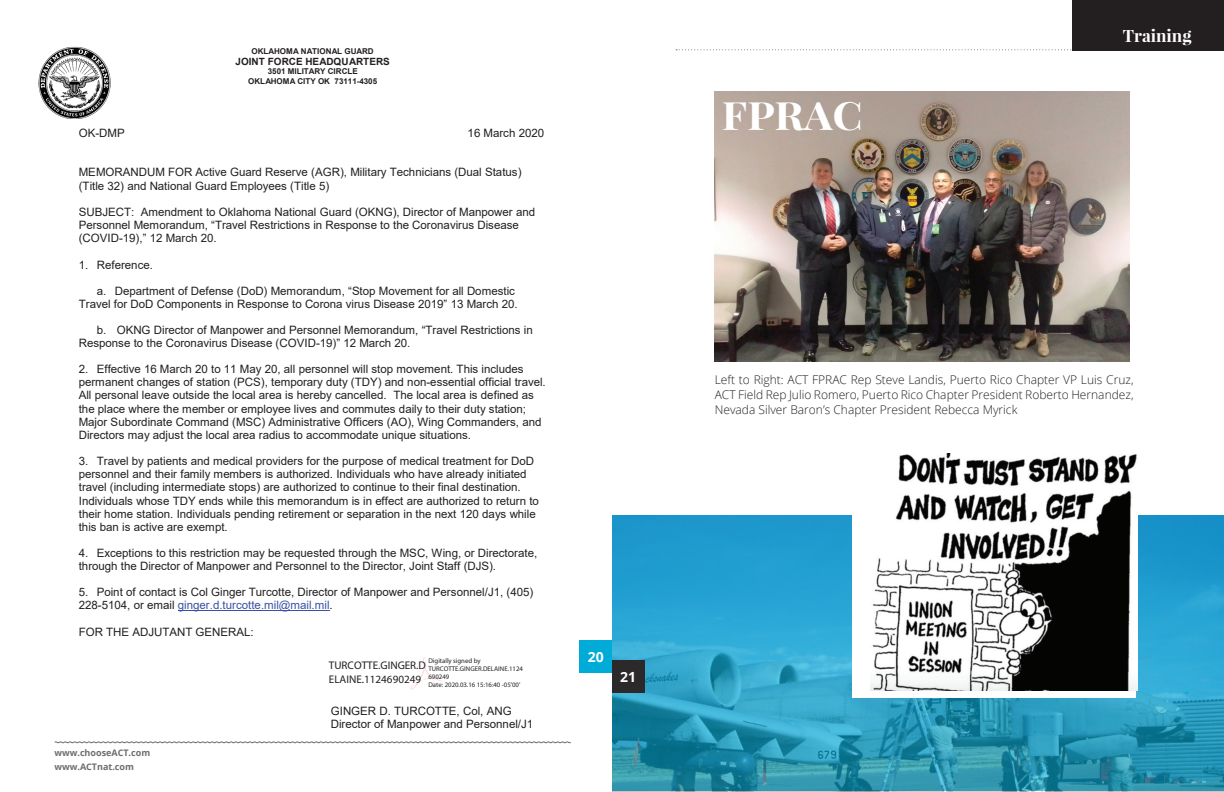
<style>
.page{position:relative;width:1224px;height:792px;background:#fff}
.page>*{position:absolute;margin:0;border:0;box-sizing:border-box;transform-origin:0 0}
.t1{font:700 39px "Playfair Display";letter-spacing:-.005em;color:#fff;scale:1.1 1}
.t2{font:700 17px "Playfair Display";color:#fff}
.t3{font:700 14px "Open Sans";color:#fff}
.t4{font:300 12px/15px "Open Sans";color:#231f20;text-align:justify}
.t5{font:11.5px/13.2px "Arial";letter-spacing:-.005em;color:#231f20}
.t6{font:11.1px/13.3px "Myriad Pro";color:#231f20}
.t7{font:700 10px "Arial";color:#231f20}
.t8{font:700 9px/14px "Open Sans";color:#6c6d70}
.t9{font:700 8px/9.2px "Arial";color:#231f20;text-align:center}
.t10{font:6.8px/8.1px "Myriad Pro";color:#231f20}
.s1{color:#3853a3}
</style>
<div class="page">
<img style="left:38px;top:47px;width:73px;height:72px">
<hr style="left:178px;top:611px;width:152px;height:1px;background:#3853a3">
<svg style="left:410px;top:657px;width:33px;height:32px"></svg>
<svg style="left:54px;top:741px;width:517px;height:2px"></svg>
<img style="left:613px;top:516px;width:611px;height:275px">
<div style="left:852px;top:431px;width:283px;height:267px;background:#fff"></div>
<img style="left:870px;top:454px;width:268px;height:236px">
<img style="left:715px;top:91px;width:414px;height:271px">
<div style="left:579px;top:641px;width:33px;height:32px;background:#00acd7"></div>
<div style="left:612px;top:661px;width:33px;height:32px;background:#2c292b"></div>
<svg style="left:676px;top:49px;width:396px;height:1px"></svg>
<div style="left:1072px;top:0;width:152px;height:50px;background:#231f20"></div>
<p class="t9" style="left:252px;top:47px;width:124px">OKLAHOMA NATIONAL GUARD</p>
<p class="t7" style="left:235px;top:54px;width:156px">JOINT FORCE HEADQUARTERS</p>
<p class="t9" style="left:248px;top:67px;width:130px">3501 MILITARY CIRCLE<br>OKLAHOMA CITY OK 73111-4305</p>
<p class="t5" style="left:79px;top:126px;width:47px">OK-DMP</p>
<p class="t5" style="left:468px;top:126px;width:78px">16 March 2020</p>
<p class="t5" style="left:79px;top:166px;width:444px">MEMORANDUM FOR Active Guard Reserve (AGR), Military Technicians (Dual Status) (Title 32) and National Guard Employees (Title 5)</p>
<p class="t5" style="left:79px;top:205px;width:458px">SUBJECT: Amendment to Oklahoma National Guard (OKNG), Director of Manpower and<br>Personnel Memorandum, “Travel Restrictions in Response to the Coronavirus Disease (COVID-19),” 12 March 20.</p>
<p class="t5" style="left:79px;top:258px;width:76px">1. Reference.</p>
<p class="t5" style="left:79px;top:284px;width:441px;text-align:right">a. Department of Defense (DoD) Memorandum, “Stop Movement for all Domestic<br>Travel for DoD Components in Response to Corona virus Disease 2019” 13 March 20.</p>
<p class="t5" style="left:79px;top:323px;width:455px;text-indent:18px">b. OKNG Director of Manpower and Personnel Memorandum, “Travel Restrictions in<br>Response to the Coronavirus Disease (COVID-19)” 12 March 20.</p>
<p class="t5" style="left:79px;top:362px;width:469px">2. Effective 16 March 20 to 11 May 20, all personnel will stop movement. This includes permanent changes of station (PCS), temporary duty (TDY) and non-essential official travel.<br>All personal leave outside the local area is hereby cancelled. The local area is defined as the place where the member or employee lives and commutes daily to their duty station; Major Subordinate Command (MSC) Administrative Officers (AO), Wing Commanders, and Directors may adjust the local area radius to accommodate unique situations.</p>
<p class="t5" style="left:79px;top:454px;width:462px">3. Travel by patients and medical providers for the purpose of medical treatment for DoD personnel and their family members is authorized. Individuals who have already initiated travel (including intermediate stops) are authorized to continue to their final destination.<br>Individuals whose TDY ends while this memorandum is in effect are authorized to return to their home station. Individuals pending retirement or separation in the next 120 days while this ban is active are exempt.</p>
<p class="t5" style="left:79px;top:546px;width:460px">4. Exceptions to this restriction may be requested through the MSC, Wing, or Directorate, through the Director of Manpower and Personnel to the Director, Joint Staff (DJS).</p>
<p class="t5" style="left:79px;top:585px;width:456px">5. Point of contact is Col Ginger Turcotte, Director of Manpower and Personnel/J1, (405)<br>228-5104, or email <span class="s1">ginger.d.turcotte.mil@mail.mil</span>.</p>
<p class="t5" style="left:79px;top:625px;width:177px">FOR THE ADJUTANT GENERAL:</p>
<p class="t6" style="left:329px;top:659px;width:99px">TURCOTTE.GINGER.D<br>ELAINE.1124690249</p>
<p class="t10" style="left:428px;top:656px;width:96px">Digitally signed by<br>TURCOTTE.GINGER.DELAINE.1124<br>690249<br>Date: 2020.03.16 15:16:40 -05'00'</p>
<p class="t8" style="left:54px;top:745px;width:97px">www.chooseACT.com www.ACTnat.com</p>
<p class="t5" style="left:331px;top:704px;width:204px">GINGER D. TURCOTTE, Col, ANG<br>Director of Manpower and Personnel/J1</p>
<p class="t3" style="left:588px;top:647px;width:17px">20</p>
<p class="t3" style="left:620px;top:667px;width:17px">21</p>
<h1 class="t1" style="left:722px;top:91px;width:130px">FPRAC</h1>
<h2 class="t2" style="left:1123px;top:24px;width:70px">Training</h2>
<p class="t4" style="left:715px;top:372px;width:420px">Left to Right: ACT FPRAC Rep Steve Landis, Puerto Rico Chapter VP Luis Cruz, ACT Field Rep Julio Romero, Puerto Rico Chapter President Roberto Hernandez, Nevada Silver Baron’s Chapter President Rebecca Myrick</p>
</div>
